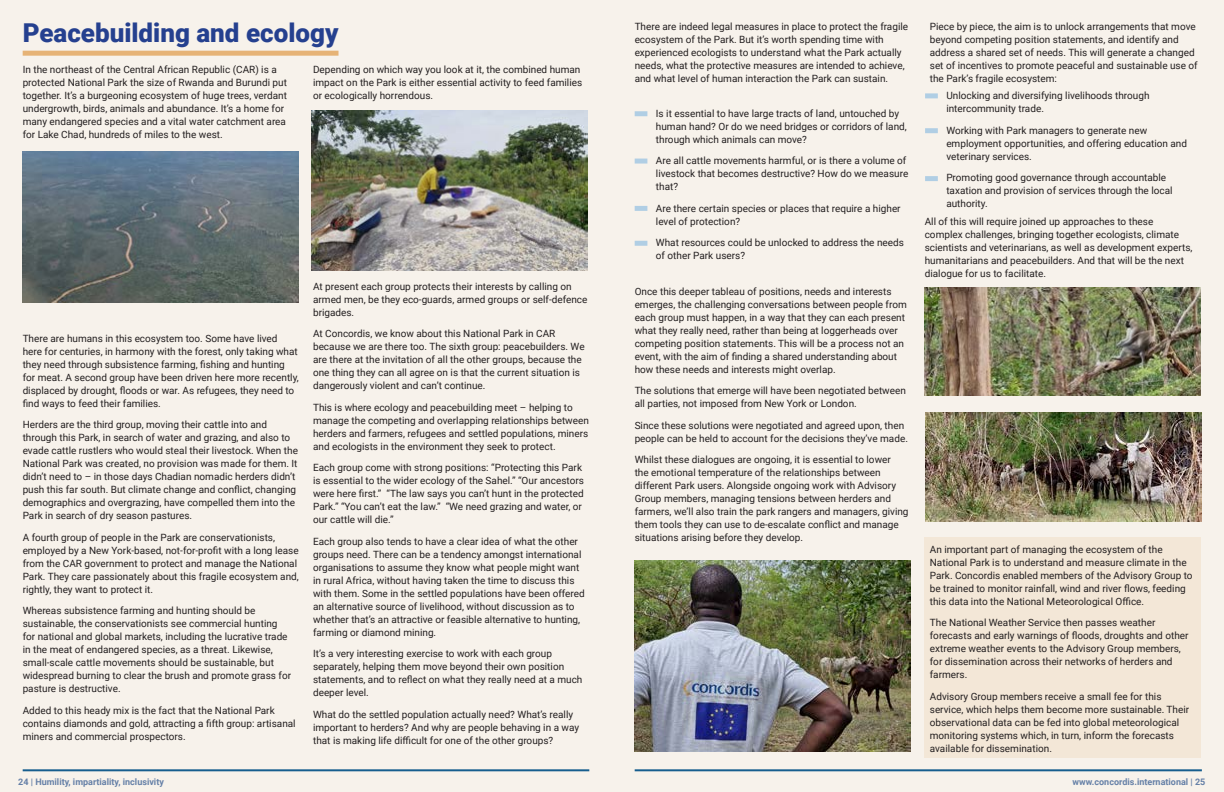
<style>
.page{position:relative;width:1224px;height:792px;background:#f7f2eb}
.page>*{position:absolute;margin:0;border:0;box-sizing:border-box;transform-origin:0 0}
.t1{font:900 26px "Roboto";color:#25408f}
.t2{font:10px/13px "Roboto";color:#231f20}
.t3{font:700 9px "Roboto";color:#6580a7}
</style>
<div class="page">
<hr style="left:23px;top:769px;width:566px;height:2px;background:#175e8e">
<hr style="left:635px;top:769px;width:567px;height:2px;background:#175e8e">
<div style="left:23px;top:51px;width:316px;height:5px;background:#e6b376"></div>
<img style="left:23px;top:151px;width:276px;height:151px">
<div style="left:635px;top:111px;width:12px;height:5px;background:#b0cee4"></div>
<div style="left:635px;top:159px;width:12px;height:5px;background:#b0cee4"></div>
<div style="left:635px;top:206px;width:12px;height:5px;background:#b0cee4"></div>
<div style="left:635px;top:241px;width:12px;height:5px;background:#b0cee4"></div>
<div style="left:925px;top:93px;width:13px;height:5px;background:#b0cee4"></div>
<div style="left:925px;top:128px;width:13px;height:5px;background:#b0cee4"></div>
<div style="left:925px;top:176px;width:13px;height:5px;background:#b0cee4"></div>
<div style="left:925px;top:537px;width:276px;height:221px;background:#f3e7d7"></div>
<img style="left:635px;top:560px;width:276px;height:192px">
<img style="left:925px;top:287px;width:276px;height:109px">
<img style="left:925px;top:412px;width:276px;height:109px">
<img style="left:312px;top:111px;width:275px;height:159px">
<h1 class="t1" style="left:23px;top:15px;width:317px">Peacebuilding and ecology</h1>
<p class="t2" style="left:23px;top:63px;width:266px">In the northeast of the Central African Republic (CAR) is a protected National Park the size of Rwanda and Burundi put together. It’s a burgeoning ecosystem of huge trees, verdant undergrowth, birds, animals and abundance. It’s a home for many endangered species and a vital water catchment area for Lake Chad, hundreds of miles to the west.</p>
<p class="t2" style="left:313px;top:63px;width:271px">Depending on which way you look at it, the combined human impact on the Park is either essential activity to feed families or ecologically horrendous.</p>
<p class="t2" style="left:23px;top:331px;width:278px">There are humans in this ecosystem too. Some have lived here for centuries, in harmony with the forest, only taking what they need through subsistence farming, fishing and hunting for meat. A second group have been driven here more recently, displaced by drought, floods or war. As refugees, they need to find ways to feed their families.</p>
<p class="t2" style="left:23px;top:418px;width:277px">Herders are the third group, moving their cattle into and through this Park, in search of water and grazing, and also to evade cattle rustlers who would steal their livestock. When the National Park was created, no provision was made for them. It didn’t need to – in those days Chadian nomadic herders didn’t push this far south. But climate change and conflict, changing demographics and overgrazing, have compelled them into the Park in search of dry season pastures.</p>
<p class="t2" style="left:23px;top:530px;width:278px">A fourth group of people in the Park are conservationists, employed by a New York-based, not-for-profit with a long lease from the CAR government to protect and manage the National Park. They care passionately about this fragile ecosystem and, rightly, they want to protect it.</p>
<p class="t2" style="left:23px;top:604px;width:270px">Whereas subsistence farming and hunting should be sustainable, the conservationists see commercial hunting for national and global markets, including the lucrative trade in the meat of endangered species, as a threat. Likewise, small-scale cattle movements should be sustainable, but widespread burning to clear the brush and promote grass for pasture is destructive.</p>
<p class="t2" style="left:23px;top:703px;width:275px">Added to this heady mix is the fact that the National Park contains diamonds and gold, attracting a fifth group: artisanal miners and commercial prospectors.</p>
<p class="t2" style="left:313px;top:279px;width:276px">At present each group protects their interests by calling on armed men, be they eco-guards, armed groups or self-defence brigades.</p>
<p class="t2" style="left:313px;top:327px;width:273px">At Concordis, we know about this National Park in CAR because we are there too. The sixth group: peacebuilders. We are there at the invitation of all the other groups, because the one thing they can all agree on is that the current situation is dangerously violent and can’t continue.</p>
<p class="t2" style="left:313px;top:400px;width:277px">This is where ecology and peacebuilding meet – helping to manage the competing and overlapping relationships between herders and farmers, refugees and settled populations, miners and ecologists in the environment they seek to protect.</p>
<p class="t2" style="left:313px;top:461px;width:272px">Each group come with strong positions: “Protecting this Park is essential to the wider ecology of the Sahel.” “Our ancestors were here first.” “The law says you can’t hunt in the protected Park.” “You can’t eat the law.” “We need grazing and water, or our cattle will die.”</p>
<p class="t2" style="left:313px;top:534px;width:273px">Each group also tends to have a clear idea of what the other groups need. There can be a tendency amongst international organisations to assume they know what people might want in rural Africa, without having taken the time to discuss this with them. Some in the settled populations have been offered an alternative source of livelihood, without discussion as to whether that’s an attractive or feasible alternative to hunting, farming or diamond mining.</p>
<p class="t2" style="left:313px;top:647px;width:271px">It’s a very interesting exercise to work with each group separately, helping them move beyond their own position statements, and to reflect on what they really need at a much deeper level.</p>
<p class="t2" style="left:313px;top:707px;width:268px">What do the settled population actually need? What’s really important to herders? And why are people behaving in a way that is making life difficult for one of the other groups?</p>
<p class="t2" style="left:635px;top:20px;width:275px">There are indeed legal measures in place to protect the fragile ecosystem of the Park. But it’s worth spending time with experienced ecologists to understand what the Park actually needs, what the protective measures are intended to achieve, and what level of human interaction the Park can sustain.</p>
<p class="t2" style="left:930px;top:20px;width:269px">Piece by piece, the aim is to unlock arrangements that move beyond competing position statements, and identify and address a shared set of needs. This will generate a changed set of incentives to promote peaceful and sustainable use of the Park’s fragile ecosystem:</p>
<p class="t2" style="left:656px;top:106px;width:252px">Is it essential to have large tracts of land, untouched by human hand? Or do we need bridges or corridors of land, through which animals can move?</p>
<p class="t2" style="left:656px;top:154px;width:254px">Are all cattle movements harmful, or is there a volume of livestock that becomes destructive? How do we measure that?</p>
<p class="t2" style="left:656px;top:201px;width:246px">Are there certain species or places that require a higher level of protection?</p>
<p class="t2" style="left:656px;top:236px;width:250px">What resources could be unlocked to address the needs of other Park users?</p>
<p class="t2" style="left:635px;top:284px;width:274px">Once this deeper tableau of positions, needs and interests emerges, the challenging conversations between people from each group must happen, in a way that they can each present what they really need, rather than being at loggerheads over competing position statements. This will be a process not an event, with the aim of finding a shared understanding about how these needs and interests might overlap.</p>
<p class="t2" style="left:635px;top:384px;width:273px">The solutions that emerge will have been negotiated between all parties, not imposed from New York or London.</p>
<p class="t2" style="left:635px;top:418px;width:275px">Since these solutions were negotiated and agreed upon, then people can be held to account for the decisions they’ve made.</p>
<p class="t2" style="left:635px;top:453px;width:275px">Whilst these dialogues are ongoing, it is essential to lower<br>the emotional temperature of the relationships between different Park users. Alongside ongoing work with Advisory Group members, managing tensions between herders and farmers, we’ll also train the park rangers and managers, giving them tools they can use to de-escalate conflict and manage situations arising before they develop.</p>
<p class="t2" style="left:946px;top:89px;width:205px">Unlocking and diversifying livelihoods through intercommunity trade.</p>
<p class="t2" style="left:946px;top:123px;width:242px">Working with Park managers to generate new employment opportunities, and offering education and veterinary services.</p>
<p class="t2" style="left:946px;top:171px;width:228px">Promoting good governance through accountable taxation and provision of services through the local authority.</p>
<p class="t2" style="left:925px;top:214px;width:269px">All of this will require joined up approaches to these complex challenges, bringing together ecologists, climate scientists and veterinarians, as well as development experts, humanitarians and peacebuilders. And that will be the next dialogue for us to facilitate.</p>
<p class="t2" style="left:930px;top:542px;width:264px">An important part of managing the ecosystem of the National Park is to understand and measure climate in the Park. Concordis enabled members of the Advisory Group to be trained to monitor rainfall, wind and river flows, feeding this data into the National Meteorological Office.</p>
<p class="t2" style="left:930px;top:616px;width:260px">The National Weather Service then passes weather forecasts and early warnings of floods, droughts and other extreme weather events to the Advisory Group members, for dissemination across their networks of herders and farmers.</p>
<p class="t2" style="left:930px;top:689px;width:261px">Advisory Group members receive a small fee for this service, which helps them become more sustainable. Their observational data can be fed into global meteorological monitoring systems which, in turn, inform the forecasts available for dissemination.</p>
<p class="t3" style="left:18px;top:776px;width:147px">24 | Humility, impartiality, inclusivity</p>
<p class="t3" style="left:1073px;top:776px;width:134px">www.concordis.international | 25</p>
</div>
